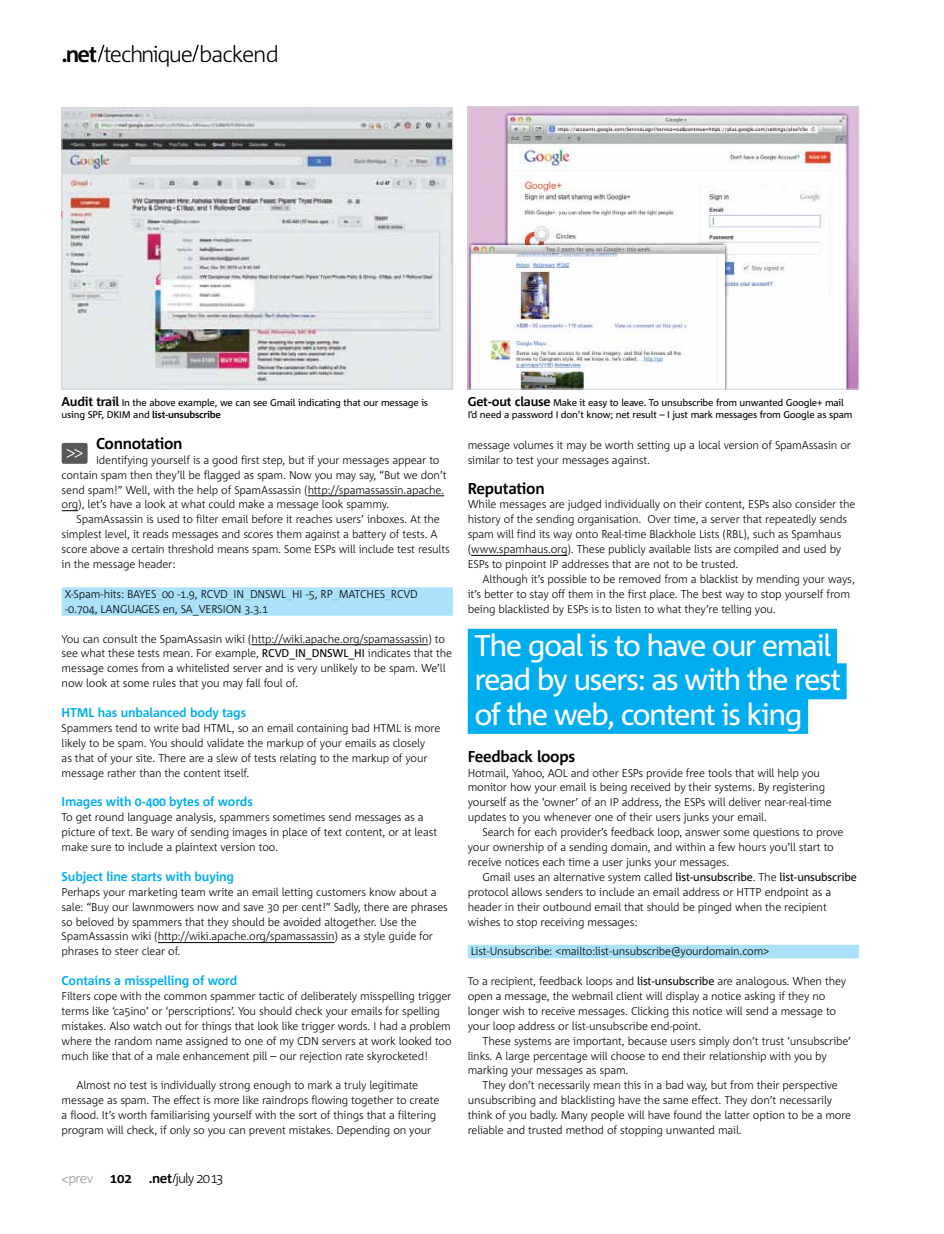
<style>
.page{position:relative;width:944px;height:1234px;background:#fff}
.page>*{position:absolute;margin:0;border:0;box-sizing:border-box;transform-origin:0 0}
.t1{font:30px/34.5px "Corpid";letter-spacing:-.055em;color:#fff}
.t2{font:300 22.5px "Corpid";letter-spacing:-.06em;color:#000}
.t3{font:700 15.75px "Corpid";letter-spacing:-.02em;color:#000}
.t4{font:300 13.5px "Corpid";letter-spacing:-.065em;color:#000}
.t5{font:300 13.5px "Corpid";color:#939598}
.t6{font:700 12.75px "Corpid";letter-spacing:-.015em;color:#00aeef}
.t7{font:300 11.25px/14.9px "Corpid";letter-spacing:-.015em;color:#000}
.t8{font:9.75px/12px "Corpid";letter-spacing:-.02em;color:#000}
.s1{font-weight:700}
.s2{font-weight:700;font-size:12.75px}
.s3{font-weight:400}
.s4{font-weight:700;color:#000}
</style>
<div class="page">
<svg style="left:172px;top:1173px;width:4px;height:9px"></svg>
<svg style="left:98px;top:45px;width:7px;height:17px"></svg>
<svg style="left:192px;top:45px;width:7px;height:17px"></svg>
<hr style="left:308px;top:495px;width:136px;height:1px;background:#000">
<svg style="left:62px;top:510px;width:16px;height:1px"></svg>
<div style="left:62px;top:587px;width:391px;height:13px;background:#abe1fa"></div>
<div style="left:62px;top:602px;width:391px;height:13px;background:#abe1fa"></div>
<hr style="left:251px;top:644px;width:177px;height:1px;background:#000">
<hr style="left:158px;top:942px;width:177px;height:1px;background:#000">
<hr style="left:62px;top:600px;width:391px;height:3px;background:#abe1fa">
<img style="left:64px;top:110px;width:387px;height:277px">
<div style="left:62px;top:108px;width:391px;height:281px;border:1px solid #d1d3d4"></div>
<img style="left:470px;top:109px;width:387px;height:278px">
<div style="left:468px;top:107px;width:391px;height:282px;border:1px solid #d1d3d4"></div>
<div style="left:62px;top:443px;width:26px;height:20px;background:#58595b;border-radius:2px"></div>
<svg style="left:67px;top:449px;width:15px;height:9px"></svg>
<hr style="left:471px;top:555px;width:96px;height:1px;background:#000">
<div style="left:468px;top:944px;width:391px;height:14px;background:#abe1fa"></div>
<div style="left:468px;top:628px;width:369px;height:36px;background:#00aeef"></div>
<div style="left:468px;top:663px;width:379px;height:36px;background:#00aeef"></div>
<div style="left:468px;top:697px;width:340px;height:36px;background:#00aeef"></div>
<h2 class="t2" style="left:62px;top:42px;width:219px"><span class="s1">.net</span> technique backend</h2>
<p class="t8" style="left:62px;top:397px;width:368px"><span class="s2">Audit trail</span> In the above example, we can see Gmail indicating that our message is using SPF, DKIM and <span class="s1">list-unsubscribe</span></p>
<h3 class="t3" style="left:96px;top:435px;width:88px">Connotation</h3>
<p class="t7" style="left:62px;top:452px;width:386px;text-indent:34px">Identifying yourself is a good first step, but if your messages appear to contain spam then they’ll be flagged as spam. Now you may say, “But we don’t send spam!” Well, with the help of SpamAssassin (http://spamassassin.apache. org), let’s have a look at what could make a message look spammy.</p>
<p class="t7" style="left:62px;top:512px;width:390px;text-indent:15px">SpamAssassin is used to filter email before it reaches users’ inboxes. At the simplest level, it reads messages and scores them against a battery of tests. A score above a certain threshold means spam. Some ESPs will include test results in the message header:</p>
<p class="t7" style="left:65px;top:586px;width:355px">X-Spam-hits: BAYES_00 -1.9, RCVD_IN_DNSWL_HI -5, RP_MATCHES_RCVD -0.704, LANGUAGES en, SA_VERSION 3.3.1</p>
<p class="t7" style="left:62px;top:631px;width:392px">You can consult the SpamAssasin wiki (http://wiki.apache.org/spamassassin) to see what these tests mean. For example, <span class="s3">RCVD_IN_DNSWL_HI</span> indicates that the message comes from a whitelisted server and is very unlikely to be spam. We’ll now look at some rules that you may fall foul of.</p>
<p class="t6" style="left:62px;top:705px;width:186px">HTML has unbalanced body tags</p>
<p class="t7" style="left:62px;top:720px;width:380px">Spammers tend to write bad HTML, so an email containing bad HTML is more likely to be spam. You should validate the markup of your emails as closely<br>as that of your site. There are a slew of tests relating to the markup of your message rather than the content itself.</p>
<p class="t6" style="left:62px;top:794px;width:193px">Images with 0-400 bytes of words</p>
<p class="t7" style="left:62px;top:809px;width:377px">To get round language analysis, spammers sometimes send messages as a picture of text. Be wary of sending images in place of text content, or at least make sure to include a plaintext version too.</p>
<p class="t6" style="left:62px;top:869px;width:174px">Subject line starts with buying</p>
<p class="t7" style="left:62px;top:884px;width:388px">Perhaps your marketing team write an email letting customers know about a sale: “Buy our lawnmowers now and save 30 per cent!” Sadly, there are phrases so beloved by spammers that they should be avoided altogether. Use the SpamAssassin wiki (http://wiki.apache.org/spamassassin) as a style guide for phrases to steer clear of.</p>
<p class="t6" style="left:62px;top:973px;width:177px">Contains a misspelling of word</p>
<p class="t7" style="left:62px;top:988px;width:392px">Filters cope with the common spammer tactic of deliberately misspelling trigger terms like ‘ca5ino’ or ‘perscriptions’. You should check your emails for spelling mistakes. Also watch out for things that look like trigger words. I had a problem where the random name assigned to one of my CDN servers at work looked too much like that of a male enhancement pill – our rejection rate skyrocketed!</p>
<p class="t7" style="left:62px;top:1077px;width:379px;text-indent:15px">Almost no test is individually strong enough to mark a truly legitimate message as spam. The effect is more like raindrops flowing together to create a flood. It’s worth familiarising yourself with the sort of things that a filtering program will check, if only so you can prevent mistakes. Depending on your</p>
<p class="t5" style="left:62px;top:1170px;width:72px">&lt;prev <span class="s4">102</span></p>
<p class="t4" style="left:149px;top:1170px;width:76px"><span class="s1">.net</span> july 2013</p>
<p class="t8" style="left:468px;top:397px;width:386px"><span class="s2">Get-out clause</span> Make it easy to leave. To unsubscribe from unwanted Google+ mail<br>I’d need a password I don’t know; net result – I just mark messages from Google as spam</p>
<p class="t7" style="left:468px;top:437px;width:385px">message volumes it may be worth setting up a local version of SpamAssasin or similar to test your messages against.</p>
<h3 class="t3" style="left:468px;top:479px;width:78px">Reputation</h3>
<p class="t7" style="left:468px;top:497px;width:389px">While messages are judged individually on their content, ESPs also consider the history of the sending organisation. Over time, a server that repeatedly sends spam will find its way onto Real-time Blackhole Lists (RBL), such as Spamhaus (www.spamhaus.org). These publicly available lists are compiled and used by ESPs to pinpoint IP addresses that are not to be trusted.</p>
<p class="t7" style="left:468px;top:571px;width:389px;text-indent:15px">Although it’s possible to be removed from a blacklist by mending your ways, it’s better to stay off them in the first place. The best way to stop yourself from being blacklisted by ESPs is to listen to what they’re telling you.</p>
<h1 class="t1" style="left:474px;top:628px;width:368px">The goal is to have our email read by users: as with the rest of the web, content is king</h1>
<h3 class="t3" style="left:468px;top:747px;width:109px">Feedback loops</h3>
<p class="t7" style="left:468px;top:765px;width:365px">Hotmail, Yahoo, AOL and other ESPs provide free tools that will help you monitor how your email is being received by their systems. By registering yourself as the ‘owner’ of an IP address, the ESPs will deliver near-real-time updates to you whenever one of their users junks your email.</p>
<p class="t7" style="left:468px;top:824px;width:377px;text-indent:15px">Search for each provider’s feedback loop, answer some questions to prove your ownership of a sending domain, and within a few hours you’ll start to receive notices each time a user junks your messages.</p>
<p class="t7" style="left:468px;top:869px;width:391px;text-indent:15px">Gmail uses an alternative system called <span class="s3">list-unsubscribe</span>. The <span class="s3">list-unsubscribe </span>protocol allows senders to include an email address or HTTP endpoint as a header in their outbound email that should be pinged when the recipient wishes to stop receiving messages:</p>
<p class="t7" style="left:471px;top:943px;width:300px">List-Unsubscribe: &lt;mailto:list-unsubscribe@yourdomain.com&gt;</p>
<p class="t7" style="left:468px;top:973px;width:380px">To a recipient, feedback loops and <span class="s3">list-unsubscribe</span> are analogous. When they open a message, the webmail client will display a notice asking if they no longer wish to receive messages. Clicking this notice will send a message to your loop address or list-unsubscribe end-point.</p>
<p class="t7" style="left:468px;top:1033px;width:385px;text-indent:15px">These systems are important, because users simply don’t trust ‘unsubscribe’ links. A large percentage will choose to end their relationship with you by marking your messages as spam.</p>
<p class="t7" style="left:468px;top:1077px;width:385px;text-indent:15px">They don’t necessarily mean this in a bad way, but from their perspective unsubscribing and blacklisting have the same effect. They don’t necessarily think of you badly. Many people will have found the latter option to be a more reliable and trusted method of stopping unwanted mail.</p>
</div>
